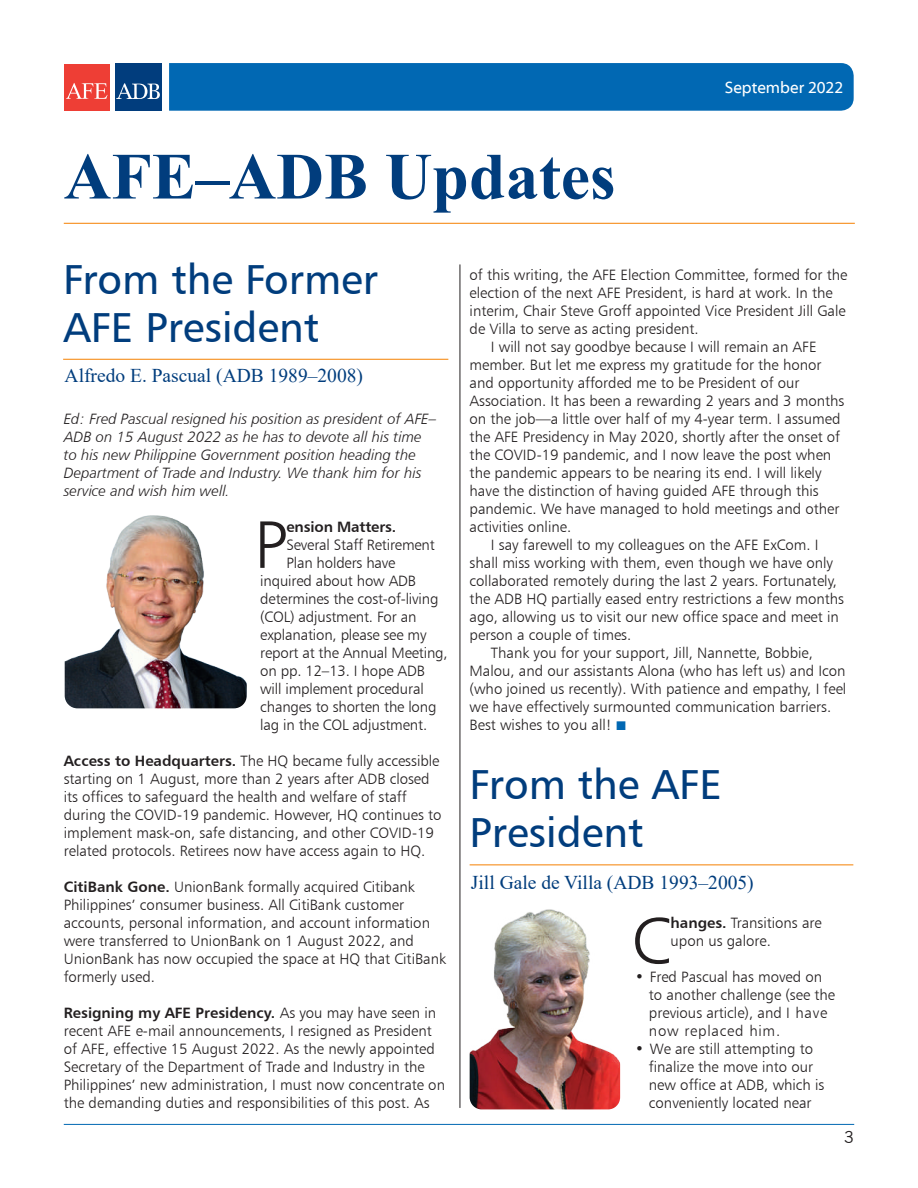
<style>
.page{position:relative;width:918px;height:1188px;background:#fff}
.page>*{position:absolute;margin:0;border:0;box-sizing:border-box;transform-origin:0 0}
.t1{font:66.9px "Humanist 777 BT Light B";color:#231f20}
.t2{font:700 66px "Times New Roman";color:#013d7d}
.t3{font:42px/48px "Humanist 777 BT Roman B";color:#013d7d}
.t4{font:19.5px "Times New Roman";color:#013d7d}
.t5{font:16.65px "Myriad Web Pro";color:#fff}
.t6{font:16.5px "News Gothic BT";color:#231f20}
.t7{font:15px/18px "Humanist 777 BT Light B";color:#231f20}
.t8{font:15px/18px "Humanist 777 BT Light Italic B";color:#231f20}
.t9{font:15px "Humanist 777 BT Bold B";color:#231f20}
.s1{font-family:"Humanist 777 BT Bold B"}
.s2{font-family:"Humanist 777 BT Light B"}
</style>
<div class="page">
<hr style="left:64px;top:1124px;width:790px;height:1px;background:#0168b3">
<div style="left:169px;top:63px;width:685px;height:48px;background:#0168b3"></div>
<div style="left:64px;top:64px;width:46px;height:47px;background:#ee3e35"></div>
<svg style="left:66px;top:83px;width:42px;height:16px"></svg>
<div style="left:115px;top:64px;width:46px;height:47px;background:#013d7d"></div>
<svg style="left:116px;top:83px;width:44px;height:16px"></svg>
<hr style="left:460px;top:264px;width:1px;height:844px;background:#231f20">
<hr style="left:64px;top:223px;width:791px;height:1px;background:#f68f1e">
<hr style="left:63px;top:359px;width:385px;height:1px;background:#f68f1e">
<img style="left:65px;top:515px;width:182px;height:193px">
<hr style="left:470px;top:864px;width:383px;height:1px;background:#f68f1e">
<img style="left:470px;top:909px;width:150px;height:200px">
<h2 class="t2" style="left:64px;top:129px;width:553px">AFE–ADB Updates</h2>
<p class="t5" style="left:725px;top:78px;width:120px">September 2022</p>
<h3 class="t3" style="left:63px;top:254px;width:316px">From the Former<br>AFE President</h3>
<h3 class="t4" style="left:65px;top:362px;width:300px">Alfredo E. Pascual (ADB 1989–2008)</h3>
<p class="t8" style="left:64px;top:409px;width:374px">Ed: Fred Pascual resigned his position as president of AFE– ADB on 15 August 2022 as he has to devote all his time to his new Philippine Government position heading the Department of Trade and Industry. We thank him for his service and wish him well.</p>
<h1 class="t1" style="left:254px;top:504px;width:35px">P</h1>
<p class="t9" style="left:287px;top:517px;width:111px">ension Matters.</p>
<p class="t7" style="left:287px;top:535px;width:150px">Several Staff Retirement</p>
<p class="t7" style="left:287px;top:553px;width:111px">Plan holders have</p>
<p class="t7" style="left:260px;top:571px;width:157px">inquired about how ADB</p>
<p class="t7" style="left:260px;top:589px;width:180px">determines the cost-of-living</p>
<p class="t7" style="left:260px;top:607px;width:158px">(COL) adjustment. For an</p>
<p class="t7" style="left:260px;top:625px;width:168px">explanation, please see my</p>
<p class="t7" style="left:260px;top:643px;width:189px">report at the Annual Meeting,</p>
<p class="t7" style="left:260px;top:661px;width:166px">on pp. 12–13. I hope ADB</p>
<p class="t7" style="left:260px;top:679px;width:165px">will implement procedural</p>
<p class="t7" style="left:260px;top:697px;width:178px">changes to shorten the long</p>
<p class="t7" style="left:260px;top:715px;width:168px">lag in the COL adjustment.</p>
<p class="t7" style="left:64px;top:751px;width:379px"><span class="s1">Access to Headquarters.</span> The HQ became fully accessible starting on 1 August, more than 2 years after ADB closed its offices to safeguard the health and welfare of staff during the COVID-19 pandemic. However, HQ continues to implement mask-on, safe distancing, and other COVID-19 related protocols. Retirees now have access again to HQ.</p>
<p class="t7" style="left:64px;top:877px;width:384px"><span class="s1">CitiBank Gone.</span> UnionBank formally acquired Citibank Philippines’ consumer business. All CitiBank customer accounts, personal information, and account information were transferred to UnionBank on 1 August 2022, and UnionBank has now occupied the space at HQ that CitiBank formerly used.</p>
<p class="t9" style="left:64px;top:1003px;width:374px">Resigning my AFE Presidency. <span class="s2">As you may have seen in</span></p>
<p class="t7" style="left:64px;top:1021px;width:383px">recent AFE e-mail announcements, I resigned as President of AFE, effective 15 August 2022. As the newly appointed Secretary of the Department of Trade and Industry in the Philippines’ new administration, I must now concentrate on the demanding duties and responsibilities of this post. As</p>
<p class="t7" style="left:470px;top:265px;width:379px">of this writing, the AFE Election Committee, formed for the</p>
<p class="t7" style="left:470px;top:283px;width:365px">election of the next AFE President, is hard at work. In the</p>
<p class="t7" style="left:470px;top:301px;width:378px">interim, Chair Steve Groff appointed Vice President Jill Gale</p>
<p class="t7" style="left:470px;top:319px;width:231px">de Villa to serve as acting president.</p>
<p class="t7" style="left:491px;top:337px;width:327px">I will not say goodbye because I will remain an AFE</p>
<p class="t7" style="left:470px;top:355px;width:353px">member. But let me express my gratitude for the honor</p>
<p class="t7" style="left:470px;top:373px;width:332px">and opportunity afforded me to be President of our</p>
<p class="t7" style="left:470px;top:391px;width:376px">Association. It has been a rewarding 2 years and 3 months</p>
<p class="t7" style="left:470px;top:409px;width:372px">on the job—a little over half of my 4-year term. I assumed</p>
<p class="t7" style="left:470px;top:427px;width:372px">the AFE Presidency in May 2020, shortly after the onset of</p>
<p class="t7" style="left:470px;top:445px;width:363px">the COVID-19 pandemic, and I now leave the post when</p>
<p class="t7" style="left:470px;top:463px;width:353px">the pandemic appears to be nearing its end. I will likely</p>
<p class="t7" style="left:470px;top:481px;width:351px">have the distinction of having guided AFE through this</p>
<p class="t7" style="left:470px;top:499px;width:371px">pandemic. We have managed to hold meetings and other</p>
<p class="t7" style="left:470px;top:517px;width:103px">activities online.</p>
<p class="t7" style="left:491px;top:535px;width:329px">I say farewell to my colleagues on the AFE ExCom. I</p>
<p class="t7" style="left:470px;top:553px;width:365px">shall miss working with them, even though we have only</p>
<p class="t7" style="left:470px;top:571px;width:369px">collaborated remotely during the last 2 years. Fortunately,</p>
<p class="t7" style="left:470px;top:589px;width:376px">the ADB HQ partially eased entry restrictions a few months</p>
<p class="t7" style="left:470px;top:607px;width:371px">ago, allowing us to visit our new office space and meet in</p>
<p class="t7" style="left:470px;top:625px;width:163px">person a couple of times.</p>
<p class="t7" style="left:491px;top:643px;width:324px">Thank you for your support, Jill, Nannette, Bobbie,</p>
<p class="t7" style="left:470px;top:661px;width:377px">Malou, and our assistants Alona (who has left us) and Icon</p>
<p class="t7" style="left:470px;top:679px;width:378px">(who joined us recently). With patience and empathy, I feel</p>
<p class="t7" style="left:470px;top:697px;width:363px">we have effectively surmounted communication barriers.</p>
<p class="t7" style="left:470px;top:715px;width:144px">Best wishes to you all!</p>
<h3 class="t3" style="left:470px;top:760px;width:254px">From the AFE<br>President</h3>
<h3 class="t4" style="left:471px;top:869px;width:284px">Jill Gale de Villa (ADB 1993–2005)</h3>
<h1 class="t1" style="left:632px;top:900px;width:40px">C</h1>
<p class="t7" style="left:671px;top:913px;width:153px"><span class="s1">hanges.</span> Transitions are upon us galore.</p>
<p class="t7" style="left:649px;top:967px;width:188px;text-indent:-14px">• Fred Pascual has moved on to another challenge (see the previous article), and I have now replaced him.</p>
<p class="t7" style="left:649px;top:1039px;width:177px;text-indent:-14px">• We are still attempting to finalize the move into our new office at ADB, which is conveniently located near</p>
<p class="t6" style="left:844px;top:1127px;width:11px">3</p>
</div>
